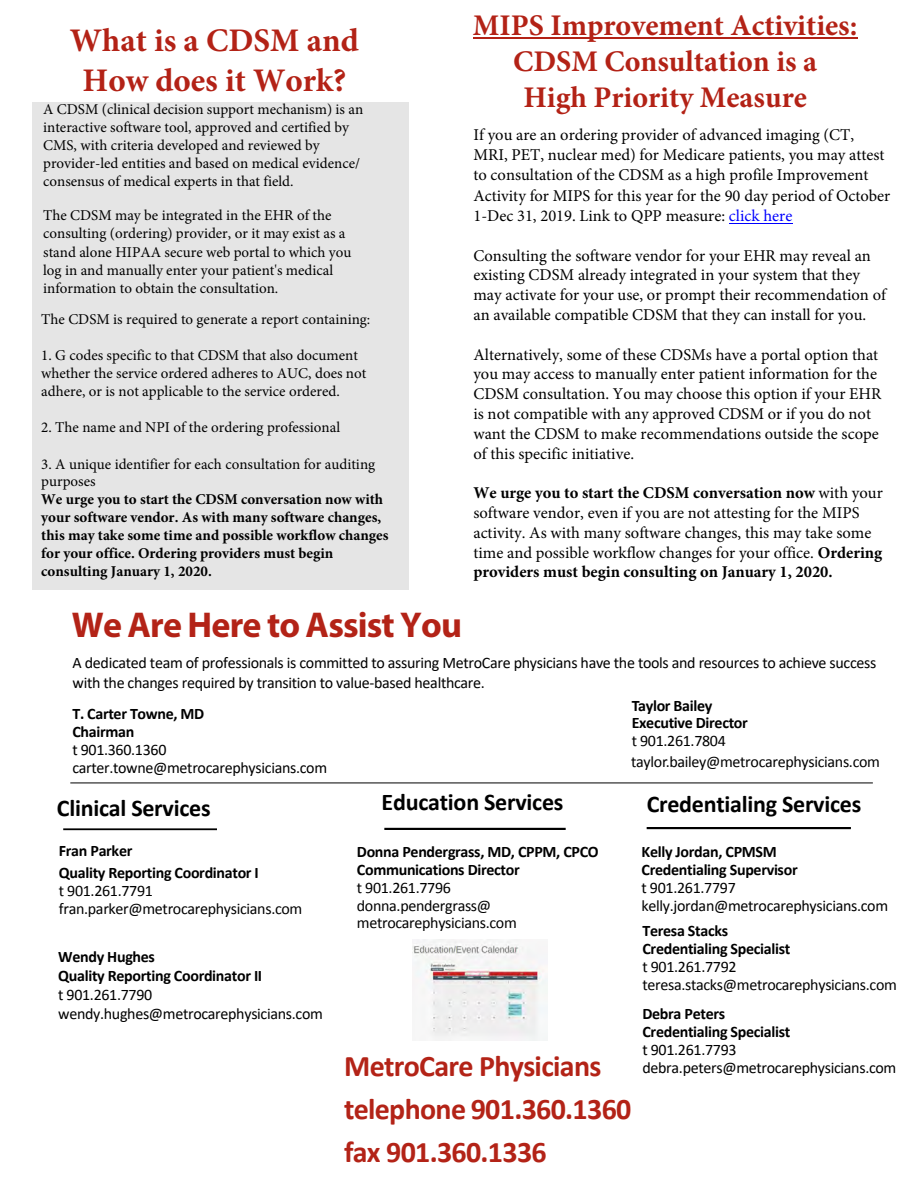
<style>
.page{position:relative;width:918px;height:1188px;background:#fff}
.page>*{position:absolute;margin:0;border:0;box-sizing:border-box;transform-origin:0 0}
.t1{font:700 36px "Myriad Pro";letter-spacing:-.025em;color:#b32317}
.t2{font:700 33px/39.2px "Minion Pro";color:#b32216;text-align:center}
.t3{font:700 30px/36px "Minion Pro";color:#b32216;text-align:center}
.t4{font:700 30px/43px "Calibri";letter-spacing:-.025em;color:#b32317}
.t5{font:700 24px "Calibri";letter-spacing:-.01em;color:#000}
.t6{font:700 24px "Calibri";letter-spacing:-.01em;color:#000}
.t7{font:16.5px/19.8px "Minion Pro";color:#000}
.t8{font:16.05px/17.9px "Calibri";letter-spacing:-.02em;color:#000}
.t9{font:700 16.05px/17.9px "Calibri";letter-spacing:-.02em;color:#000}
.t10{font:700 16.05px/17.9px "Calibri";letter-spacing:-.02em;color:#000}
.t11{font:15px/18px "Minion Pro";color:#000}
.t12{font:700 15px/18px "Minion Pro";color:#000}
.s1{color:#00f}
.s2{font-weight:700}
.s3{font-style:inherit}
</style>
<div class="page">
<div style="left:32px;top:102px;width:377px;height:487px;background:#e5e5e5"></div>
<hr style="left:63px;top:828px;width:154px;height:2px;background:#000">
<hr style="left:384px;top:828px;width:182px;height:2px;background:#000">
<hr style="left:70px;top:782px;width:803px;height:1px;background:#000">
<hr style="left:647px;top:827px;width:204px;height:2px;background:#000">
<hr style="left:473px;top:38px;width:384px;height:1px;background:#b32216">
<img style="left:412px;top:939px;width:136px;height:101px">
<hr style="left:729px;top:224px;width:63px;height:1px;background:#00f">
<h2 class="t2" style="left:70px;top:21px;width:290px">What is a CDSM and<br>How does it Work?</h2>
<p class="t11" style="left:43px;top:100px;width:322px">A CDSM (clinical decision support mechanism) is an interactive software tool, approved and certified by CMS, with criteria developed and reviewed by provider-led entities and based on medical evidence/ consensus of medical experts in that field.</p>
<p class="t11" style="left:43px;top:207px;width:310px">The CDSM may be integrated in the EHR of the consulting (ordering) provider, or it may exist as a stand alone HIPAA secure web portal to which you log in and manually enter your patient's medical information to obtain the consultation.</p>
<p class="t11" style="left:41px;top:311px;width:331px">The CDSM is required to generate a report containing:</p>
<p class="t11" style="left:41px;top:347px;width:327px">1. G codes specific to that CDSM that also document whether the service ordered adheres to AUC, does not adhere, or is not applicable to the service ordered.</p>
<p class="t11" style="left:41px;top:419px;width:300px">2. The name and NPI of the ordering professional</p>
<p class="t11" style="left:41px;top:455px;width:335px">3. A unique identifier for each consultation for auditing purposes</p>
<p class="t12" style="left:41px;top:490px;width:349px">We urge you to start the CDSM conversation now with your software vendor. As with many software changes, this may take some time and possible workflow changes for your office. Ordering providers must begin consulting January 1, 2020.</p>
<h3 class="t3" style="left:473px;top:7px;width:386px">MIPS Improvement Activities:<br>CDSM Consultation is a<br>High Priority Measure</h3>
<p class="t7" style="left:473px;top:125px;width:418px;line-height:20.2px">If you are an ordering provider of advanced imaging (CT, MRI, PET, nuclear med) for Medicare patients, you may attest to consultation of the CDSM as a high profile Improvement Activity for MIPS for this year for the 90 day period of October 1-Dec 31, 2019. Link to QPP measure: <span class="s1">click here</span></p>
<p class="t7" style="left:473px;top:246px;width:414px">Consulting the software vendor for your EHR may reveal an existing CDSM already integrated in your system that they may activate for your use, or prompt their recommendation of an available compatible CDSM that they can install for you.</p>
<p class="t7" style="left:473px;top:345px;width:410px">Alternatively, some of these CDSMs have a portal option that you may access to manually enter patient information for the CDSM consultation. You may choose this option if your EHR is not compatible with any approved CDSM or if you do not want the CDSM to make recommendations outside the scope of this specific initiative.</p>
<p class="t7" style="left:473px;top:483px;width:411px"><span class="s2">We urge you to start the CDSM conversation now</span> with your software vendor, even if you are not attesting for the MIPS activity. As with many software changes, this may take some time and possible workflow changes for your office. <span class="s2">Ordering providers must begin consulting on January 1, 2020.</span></p>
<h1 class="t1" style="left:72px;top:601px;width:392px">We Are Here to Assist You</h1>
<p class="t8" style="left:73px;top:653px;width:805px;line-height:19.2px">A dedicated team of professionals is committed to assuring MetroCare physicians have the tools and resources to achieve success with the changes required by transition to value-based healthcare.</p>
<p class="t9" style="left:72px;top:705px;width:134px">T. Carter Towne, MD<br>Chairman</p>
<p class="t8" style="left:72px;top:740px;width:256px">t 901.360.1360 carter.towne@metrocarephysicians.com</p>
<h3 class="t5" style="left:57px;top:793px;width:155px">Clinical Services</h3>
<p class="t10" style="left:59px;top:841px;width:75px">Fran Parker</p>
<p class="t9" style="left:59px;top:863px;width:202px">Quality Reporting Coordinator I</p>
<p class="t8" style="left:59px;top:881px;width:245px">t 901.261.7791 fran.parker@metrocarephysicians.com</p>
<p class="t9" style="left:58px;top:946px;width:205px;line-height:19.2px">Wendy Hughes<br>Quality Reporting Coordinator II</p>
<p class="t8" style="left:58px;top:985px;width:266px;line-height:19.2px">t 901.261.7790 wendy.hughes@metrocarephysicians.com</p>
<p class="t9" style="left:632px;top:696px;width:118px"><span class="s3">Taylor</span> Bailey<br>Executive Director</p>
<p class="t8" style="left:631px;top:730px;width:250px;line-height:21.1px">t 901.261.7804 taylor.bailey@metrocarephysicians.com</p>
<h3 class="t5" style="left:382px;top:787px;width:183px">Education Services</h3>
<p class="t10" style="left:357px;top:843px;width:243px">Donna Pendergrass<span class="s3">, MD, CPPM, CPCO<br></span>Communications Director</p>
<p class="t8" style="left:357px;top:878px;width:161px">t 901.261.7796 donna.pendergrass@ metrocarephysicians.com</p>
<h3 class="t4" style="left:344px;top:1043px;width:289px">MetroCare Physicians telephone 901.360.1360 fax 901.360.1336</h3>
<h3 class="t6" style="left:647px;top:787px;width:216px">Credentialing Services</h3>
<p class="t9" style="left:642px;top:843px;width:158px">Kelly Jordan, CPMSM<br>Credentialing Supervisor</p>
<p class="t8" style="left:642px;top:878px;width:248px">t 901.261.7797 kelly.jordan@metrocarephysicians.com</p>
<p class="t10" style="left:642px;top:921px;width:149px">Teresa Stacks<br>Credentialing Specialist</p>
<p class="t8" style="left:642px;top:957px;width:256px">t 901.261.7792 teresa.stacks@metrocarephysicians.com</p>
<p class="t9" style="left:642px;top:1005px;width:149px">Debra <span class="s3">Peters<br></span>Credentialing Specialist</p>
<p class="t8" style="left:642px;top:1040px;width:255px">t 901.261.7793 debra.peters@metrocarephysicians.com</p>
</div>
